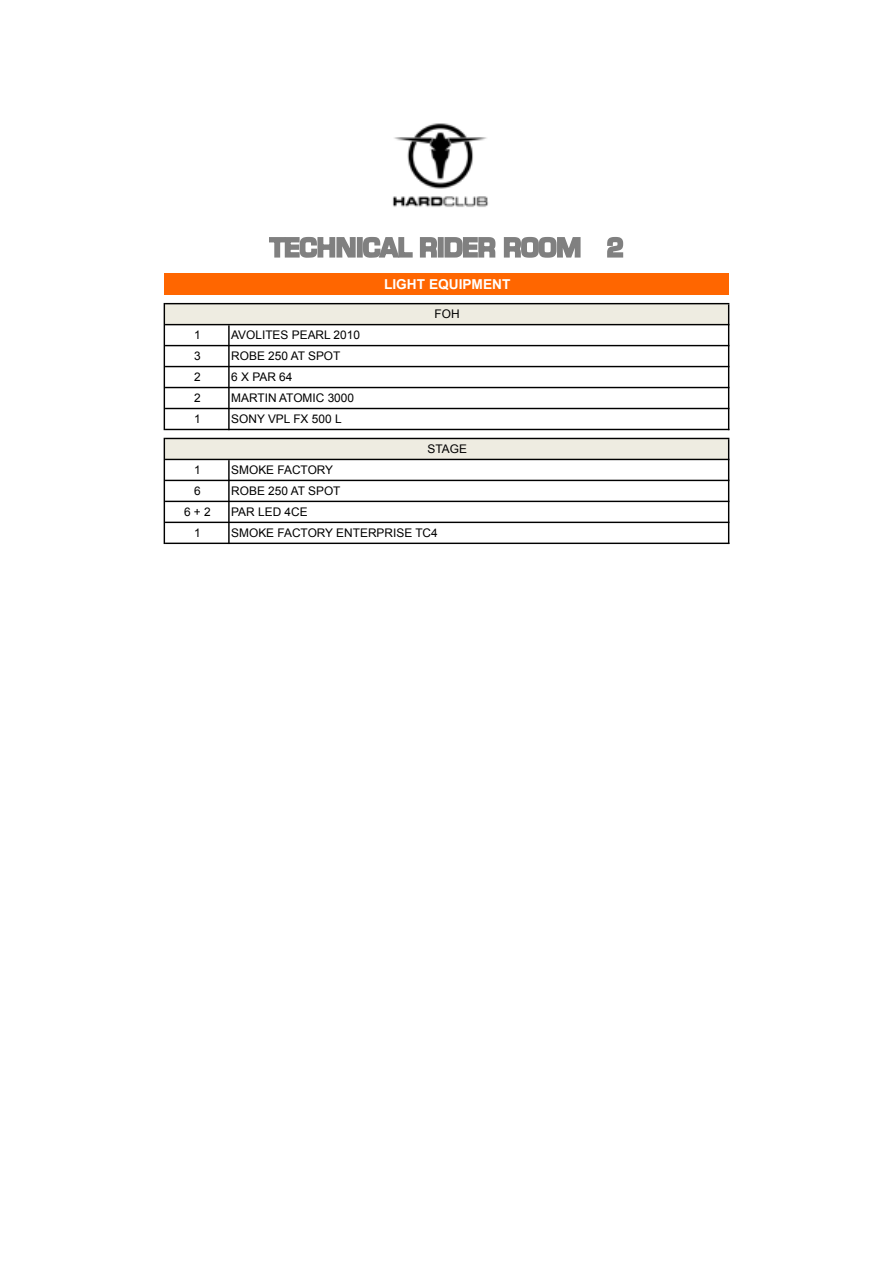
<style>
.page{position:relative;width:893px;height:1263px;background:#fff}
.page>*{position:absolute;margin:0;border:0;box-sizing:border-box;transform-origin:0 0}
.t1{font:600 24.15px "Eurostile LT";letter-spacing:.015em;color:#808080}
.t2{font:700 13.65px "Arial";color:#fff}
.t3{font:11.85px "Arial";color:#000}
</style>
<div class="page">
<div style="left:164px;top:274px;width:564px;height:21px;background:#f60"></div>
<div style="left:164px;top:304px;width:564px;height:21px;background:#eeece1"></div>
<div style="left:164px;top:438px;width:564px;height:22px;background:#eeece1"></div>
<svg style="left:269px;top:237px;width:312px;height:21px"></svg>
<svg style="left:607px;top:237px;width:17px;height:21px"></svg>
<hr style="left:164px;top:303px;width:1px;height:127px;background:#000">
<hr style="left:728px;top:304px;width:1px;height:126px;background:#000">
<hr style="left:228px;top:325px;width:2px;height:105px;background:#000">
<hr style="left:164px;top:438px;width:1px;height:106px;background:#000">
<hr style="left:728px;top:439px;width:1px;height:105px;background:#000">
<hr style="left:228px;top:460px;width:2px;height:84px;background:#000">
<hr style="left:165px;top:303px;width:564px;height:1px;background:#000">
<hr style="left:165px;top:324px;width:564px;height:1px;background:#000">
<hr style="left:165px;top:345px;width:564px;height:1px;background:#000">
<hr style="left:165px;top:366px;width:564px;height:1px;background:#000">
<hr style="left:165px;top:387px;width:564px;height:1px;background:#000">
<hr style="left:165px;top:408px;width:564px;height:1px;background:#000">
<hr style="left:165px;top:429px;width:564px;height:1px;background:#000">
<hr style="left:165px;top:438px;width:564px;height:1px;background:#000">
<hr style="left:165px;top:459px;width:564px;height:1px;background:#000">
<hr style="left:165px;top:480px;width:564px;height:1px;background:#000">
<hr style="left:165px;top:501px;width:564px;height:1px;background:#000">
<hr style="left:165px;top:522px;width:564px;height:1px;background:#000">
<hr style="left:165px;top:543px;width:564px;height:1px;background:#000">
<img style="left:392px;top:123px;width:97px;height:84px">
<h1 class="t1" style="left:270px;top:232px;width:355px">TECHNICAL RIDER ROOM 2</h1>
<p class="t2" style="left:384px;top:274px;width:128px">LIGHT EQUIPMENT</p>
<p class="t3" style="left:434px;top:306px;width:27px">FOH</p>
<p class="t3" style="left:194px;top:327px;width:8px">1</p>
<p class="t3" style="left:231px;top:327px;width:130px">AVOLITES PEARL 2010</p>
<p class="t3" style="left:194px;top:348px;width:8px">3</p>
<p class="t3" style="left:231px;top:348px;width:111px">ROBE 250 AT SPOT</p>
<p class="t3" style="left:194px;top:369px;width:8px">2</p>
<p class="t3" style="left:231px;top:369px;width:63px">6 X PAR 64</p>
<p class="t3" style="left:194px;top:390px;width:8px">2</p>
<p class="t3" style="left:231px;top:390px;width:124px">MARTIN ATOMIC 3000</p>
<p class="t3" style="left:194px;top:411px;width:8px">1</p>
<p class="t3" style="left:231px;top:411px;width:112px">SONY VPL FX 500 L</p>
<p class="t3" style="left:427px;top:441px;width:41px">STAGE</p>
<p class="t3" style="left:194px;top:462px;width:8px">1</p>
<p class="t3" style="left:231px;top:462px;width:103px">SMOKE FACTORY</p>
<p class="t3" style="left:194px;top:483px;width:8px">6</p>
<p class="t3" style="left:231px;top:483px;width:111px">ROBE 250 AT SPOT</p>
<p class="t3" style="left:184px;top:504px;width:28px">6 + 2</p>
<p class="t3" style="left:231px;top:504px;width:78px">PAR LED 4CE</p>
<p class="t3" style="left:194px;top:525px;width:8px">1</p>
<p class="t3" style="left:231px;top:525px;width:208px">SMOKE FACTORY ENTERPRISE TC4</p>
</div>
